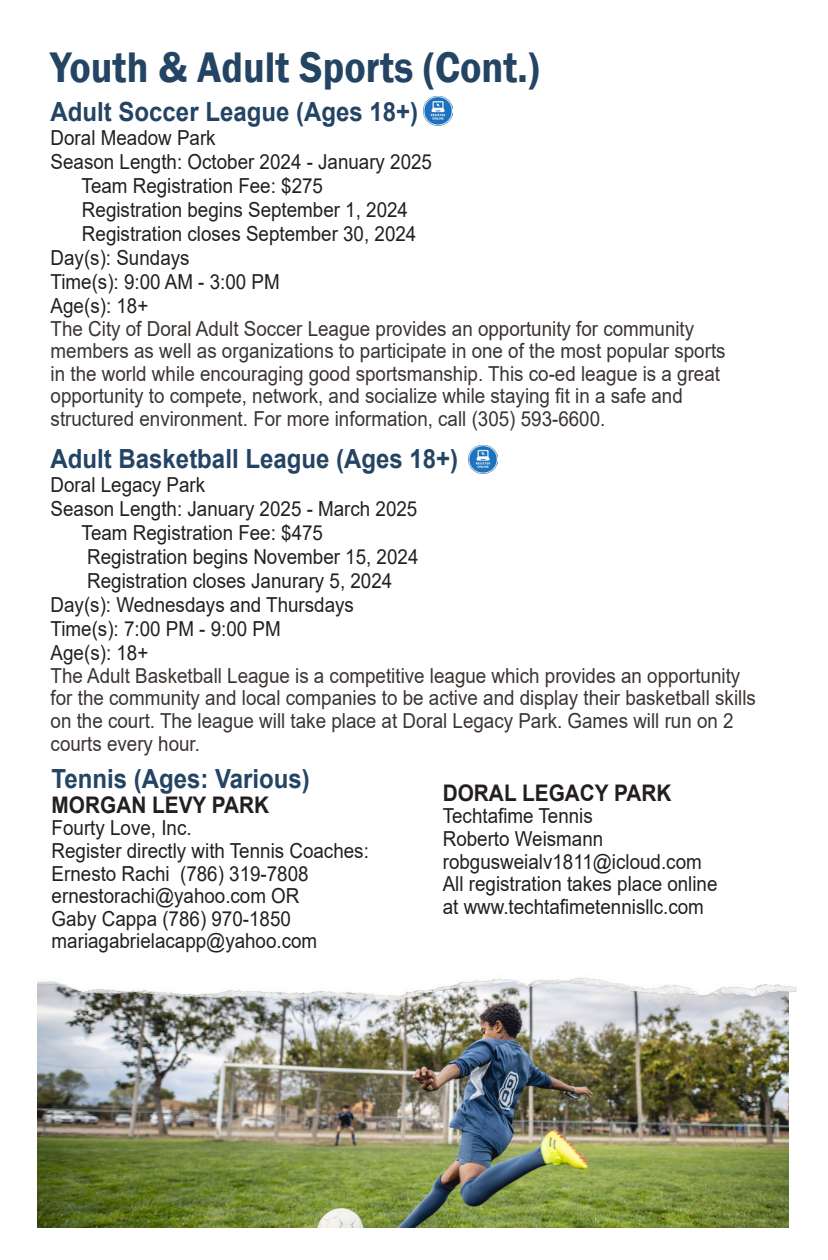
<style>
.page{position:relative;width:828px;height:1260px;background:#fff}
.page>*{position:absolute;margin:0;border:0;box-sizing:border-box;transform-origin:0 0}
.t1{font:600 44px "Franklin Gothic";color:#244464;scale:.91 1}
.t2{font:700 26.4px "Arial";color:#244464;scale:.91 1}
.t3{font:700 22.8px "Arial";color:#231f20;scale:.91 1}
.t4{font:20.6px "Arial";color:#231f20;scale:.91 1}
.t5{font:20.6px/22.6px "Arial";color:#3b3532;scale:.91 1}
</style>
<div class="page">
<img style="left:423px;top:97px;width:30px;height:28px">
<img style="left:468px;top:445px;width:30px;height:29px">
<img style="left:37px;top:1006px;width:752px;height:222px">
<img style="left:37px;top:978px;width:760px;height:28px">
<p class="t1" style="left:51px;top:40px;width:539px">Youth &amp; Adult Sports (Cont.)</p>
<p class="t2" style="left:51px;top:93px;width:405px">Adult Soccer League (Ages 18+)</p>
<p class="t4" style="left:51px;top:124px;width:183px">Doral Meadow Park</p>
<p class="t4" style="left:51px;top:148px;width:421px">Season Length: October 2024 - January 2025</p>
<p class="t4" style="left:82px;top:172px;width:267px">Team Registration Fee: $275</p>
<p class="t4" style="left:82px;top:196px;width:360px">Registration begins September 1, 2024</p>
<p class="t4" style="left:82px;top:220px;width:369px">Registration closes September 30, 2024</p>
<p class="t4" style="left:51px;top:244px;width:154px">Day(s): Sundays</p>
<p class="t4" style="left:51px;top:268px;width:253px">Time(s): 9:00 AM - 3:00 PM</p>
<p class="t4" style="left:51px;top:292px;width:109px">Age(s): 18+</p>
<p class="t5" style="left:51px;top:317px;width:743px">The City of Doral Adult Soccer League provides an opportunity for community members as well as organizations to participate in one of the most popular sports in the world while encouraging good sportsmanship. This co-ed league is a great opportunity to compete, network, and socialize while staying fit in a safe and structured environment. For more information, call (305) 593-6600.</p>
<p class="t2" style="left:51px;top:440px;width:449px">Adult Basketball League (Ages 18+)</p>
<p class="t4" style="left:51px;top:471px;width:171px">Doral Legacy Park</p>
<p class="t4" style="left:51px;top:495px;width:405px">Season Length: January 2025 - March 2025</p>
<p class="t4" style="left:82px;top:519px;width:267px">Team Registration Fee: $475</p>
<p class="t4" style="left:87px;top:543px;width:365px">Registration begins November 15, 2024</p>
<p class="t4" style="left:87px;top:567px;width:337px">Registration closes Janurary 5, 2024</p>
<p class="t4" style="left:51px;top:591px;width:335px">Day(s): Wednesdays and Thursdays</p>
<p class="t4" style="left:51px;top:615px;width:254px">Time(s): 7:00 PM - 9:00 PM</p>
<p class="t4" style="left:51px;top:639px;width:109px">Age(s): 18+</p>
<p class="t5" style="left:51px;top:664px;width:777px">The Adult Basketball League is a competitive league which provides an opportunity for the community and local companies to be active and display their basketball skills on the court. The league will take place at Doral Legacy Park. Games will run on 2 courts every hour.</p>
<p class="t2" style="left:52px;top:760px;width:285px">Tennis (Ages: Various)</p>
<p class="t3" style="left:52px;top:789px;width:241px">MORGAN LEVY PARK</p>
<p class="t4" style="left:52px;top:814px;width:155px">Fourty Love, Inc.</p>
<p class="t4" style="left:52px;top:837px;width:350px">Register directly with Tennis Coaches:</p>
<p class="t4" style="left:52px;top:859px;width:284px">Ernesto Rachi (786) 319-7808</p>
<p class="t4" style="left:52px;top:882px;width:274px">ernestorachi@yahoo.com OR</p>
<p class="t4" style="left:52px;top:904px;width:264px">Gaby Cappa (786) 970-1850</p>
<p class="t4" style="left:52px;top:927px;width:293px">mariagabrielacapp@yahoo.com</p>
<p class="t3" style="left:443px;top:777px;width:253px">DORAL LEGACY PARK</p>
<p class="t4" style="left:443px;top:802px;width:166px">Techtafime Tennis</p>
<p class="t4" style="left:443px;top:825px;width:178px">Roberto Weismann</p>
<p class="t4" style="left:443px;top:847px;width:286px">robgusweialv1811@icloud.com</p>
<p class="t4" style="left:443px;top:870px;width:303px">All registration takes place online</p>
<p class="t4" style="left:443px;top:892px;width:289px">at www.techtafimetennisllc.com</p>
</div>
